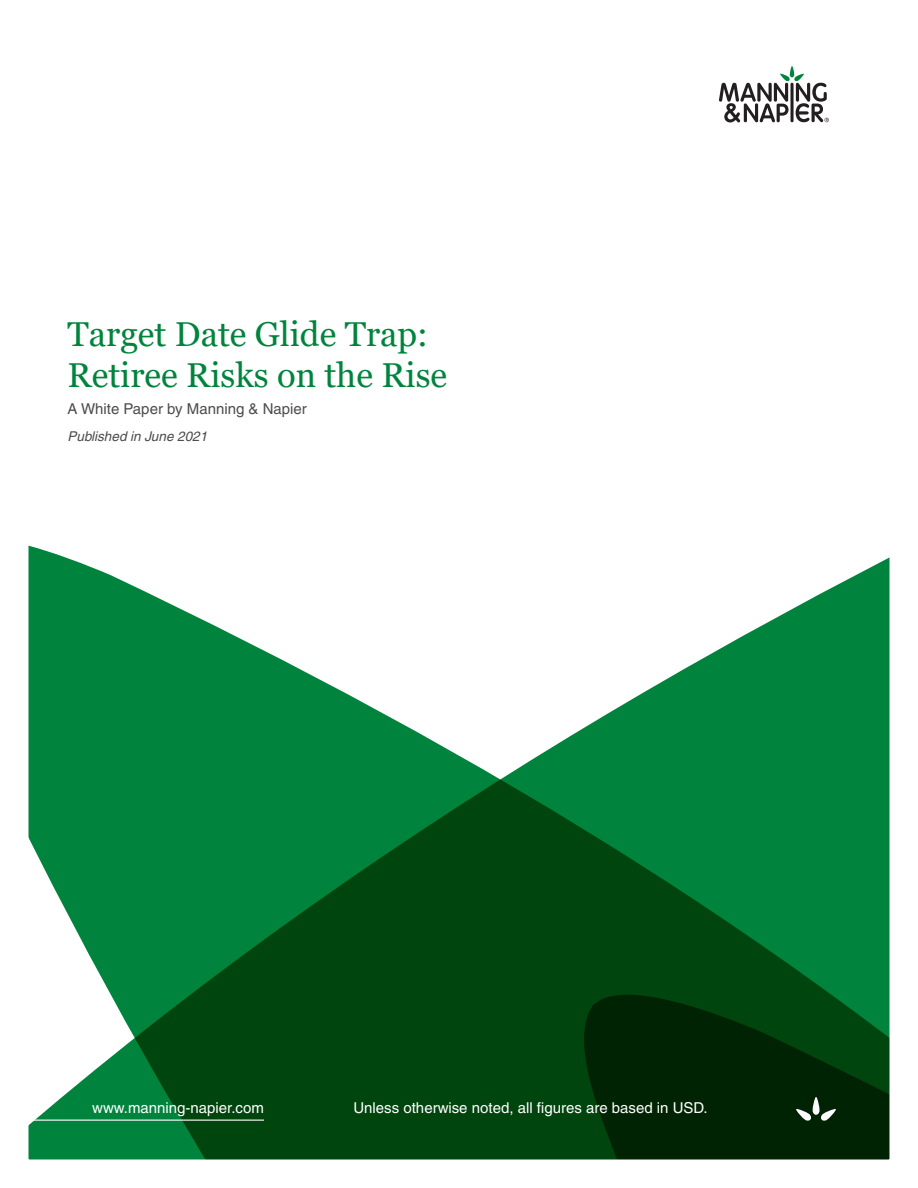
<style>
.page{position:relative;width:918px;height:1188px;background:#fff}
.page>*{position:absolute;margin:0;border:0;box-sizing:border-box;transform-origin:0 0}
.t1{font:34.5px "Georgia";color:#00843d}
.t2{font:15px "Helvetica";color:#fff}
.t3{font:15px "Helvetica";color:#4b4c4d}
.t4{font:italic 13.5px "Helvetica";color:#4b4c4d}
</style>
<div class="page">
<svg style="left:29px;top:545px;width:860px;height:614px;fill:#00843d"></svg>
<svg style="left:566px;top:978px;width:323px;height:181px;fill:#002303"></svg>
<hr style="left:0;top:1120px;width:264px;height:1px;background:#fff">
<svg style="left:796px;top:1097px;width:40px;height:24px"></svg>
<svg style="left:719px;top:66px;width:110px;height:56px"></svg>
<hr style="left:791px;top:83px;width:3px;height:39px;background:#231f20;border-radius:2px">
<p class="t1" style="left:68px;top:313px;width:362px">Target Date Glide Trap:</p>
<p class="t1" style="left:68px;top:355px;width:381px">Retiree Risks on the Rise</p>
<p class="t3" style="left:68px;top:400px;width:241px">A White Paper by Manning &amp; Napier</p>
<p class="t4" style="left:68px;top:429px;width:141px">Published in June 2021</p>
<p class="t2" style="left:92px;top:1099px;width:173px">www.manning-napier.com</p>
<p class="t2" style="left:353px;top:1099px;width:356px">Unless otherwise noted, all figures are based in USD.</p>
</div>
